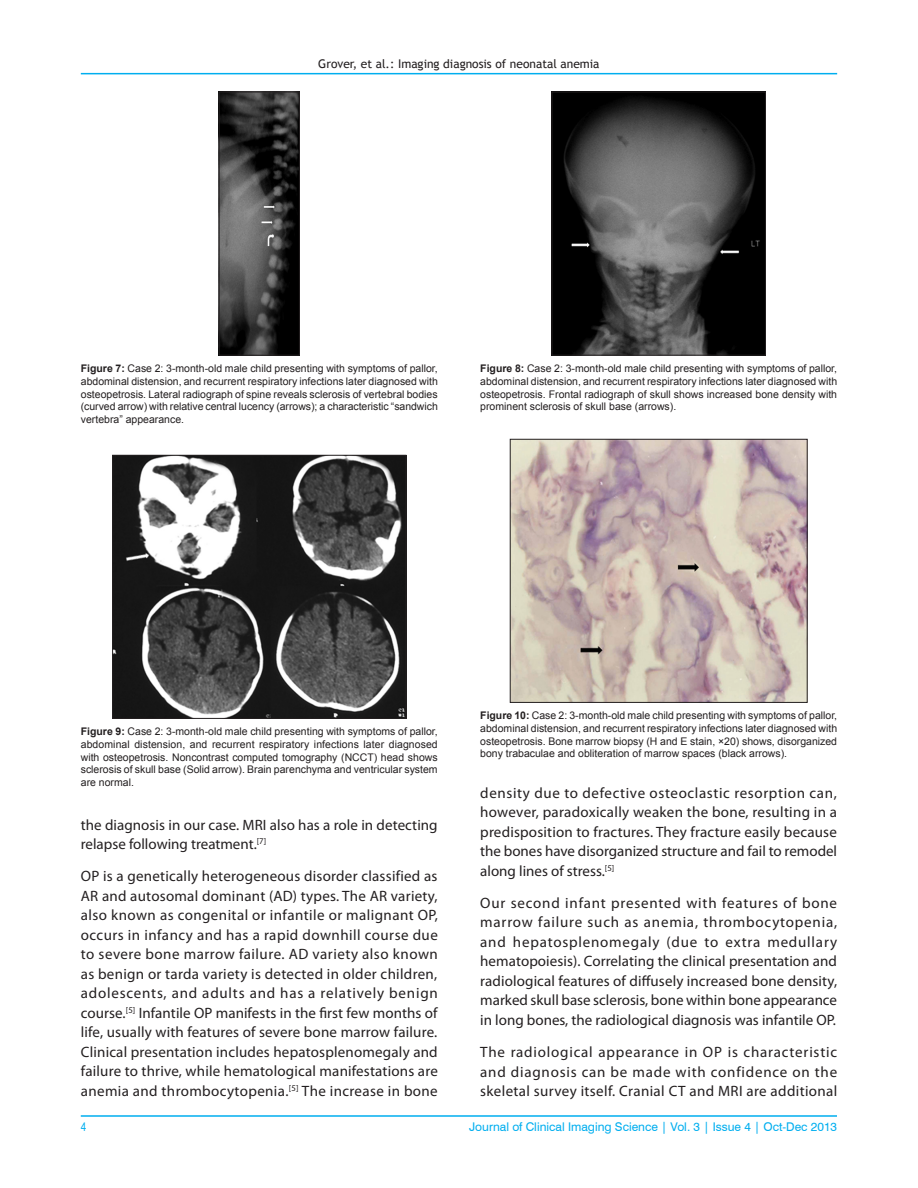
<style>
.page{position:relative;width:918px;height:1188px;background:#fff}
.page>*{position:absolute;margin:0;border:0;box-sizing:border-box;transform-origin:0 0}
.TX{font:15px/19.5px "Myriad Pro";letter-spacing:.005em;color:#231f20;text-align:justify}
.t1{font:12px "Swiss 721 BT";color:#00aeef}
.t2{font:12px "Trebuchet MS";color:#231f20}
.t3{font:condensed 12px "Helvetica";color:#00aeef}
.FGC{font:10.5px/12.8px "Arial";color:#231f20;text-align:justify}
.s1{font-weight:700}
</style>
<div class="page">
<hr style="left:81px;top:73px;width:756px;height:1px;background:#00aeef">
<hr style="left:81px;top:1116px;width:756px;height:1px;background:#00aeef">
<img style="left:221px;top:94px;width:77px;height:259px">
<div style="left:219px;top:92px;width:81px;height:263px;border:1px solid #231f20"></div>
<img style="left:554px;top:94px;width:210px;height:259px">
<div style="left:552px;top:92px;width:214px;height:263px;border:1px solid #231f20"></div>
<img style="left:114px;top:457px;width:290px;height:260px">
<div style="left:112px;top:455px;width:294px;height:264px;border:1px solid #231f20"></div>
<img style="left:512px;top:441px;width:293px;height:260px">
<div style="left:510px;top:439px;width:297px;height:264px;border:1px solid #231f20"></div>
<p class="t2" style="left:318px;top:57px;width:283px">Grover, et al.: Imaging diagnosis of neonatal anemia</p>
<p class="FGC" style="left:81px;top:362px;width:359px"><span class="s1">Figure 7:</span> Case 2: 3-month-old male child presenting with symptoms of pallor, abdominal distension, and recurrent respiratory infections later diagnosed with osteopetrosis. Lateral radiograph of spine reveals sclerosis of vertebral bodies (curved arrow) with relative central lucency (arrows); a characteristic “sandwich vertebra” appearance.</p>
<p class="FGC" style="left:480px;top:362px;width:359px"><span class="s1">Figure 8:</span> Case 2: 3-month-old male child presenting with symptoms of pallor, abdominal distension, and recurrent respiratory infections later diagnosed with osteopetrosis. Frontal radiograph of skull shows increased bone density with prominent sclerosis of skull base (arrows).</p>
<p class="FGC" style="left:81px;top:725px;width:358px"><span class="s1">Figure 9:</span> Case 2: 3-month-old male child presenting with symptoms of pallor, abdominal distension, and recurrent respiratory infections later diagnosed with osteopetrosis. Noncontrast computed tomography (NCCT) head shows sclerosis of skull base (Solid arrow). Brain parenchyma and ventricular system are normal.</p>
<p class="TX" style="left:81px;top:815px;width:358px">the diagnosis in our case. MRI also has a role in detecting relapse following treatment.<sup>[7]</sup></p>
<p class="TX" style="left:81px;top:866px;width:359px">OP is a genetically heterogeneous disorder classified as AR and autosomal dominant (AD) types. The AR variety, also known as congenital or infantile or malignant OP, occurs in infancy and has a rapid downhill course due to severe bone marrow failure. AD variety also known as benign or tarda variety is detected in older children, adolescents, and adults and has a relatively benign course.<sup>[5]</sup> Infantile OP manifests in the first few months of life, usually with features of severe bone marrow failure.<br>Clinical presentation includes hepatosplenomegaly and failure to thrive, while hematological manifestations are anemia and thrombocytopenia.<sup>[5]</sup> The increase in bone</p>
<p class="FGC" style="left:480px;top:709px;width:359px"><span class="s1">Figure 10:</span> Case 2: 3-month-old male child presenting with symptoms of pallor, abdominal distension, and recurrent respiratory infections later diagnosed with osteopetrosis. Bone marrow biopsy (H and E stain, ×20) shows, disorganized bony trabaculae and obliteration of marrow spaces (black arrows).</p>
<p class="TX" style="left:480px;top:783px;width:358px">density due to defective osteoclastic resorption can, however, paradoxically weaken the bone, resulting in a predisposition to fractures. They fracture easily because the bones have disorganized structure and fail to remodel along lines of stress.<sup>[5]</sup></p>
<p class="TX" style="left:480px;top:893px;width:358px">Our second infant presented with features of bone marrow failure such as anemia, thrombocytopenia, and hepatosplenomegaly (due to extra medullary hematopoiesis). Correlating the clinical presentation and radiological features of diffusely increased bone density, marked skull base sclerosis, bone within bone appearance in long bones, the radiological diagnosis was infantile OP.</p>
<p class="TX" style="left:480px;top:1042px;width:359px">The radiological appearance in OP is characteristic and diagnosis can be made with confidence on the skeletal survey itself. Cranial CT and MRI are additional</p>
<p class="t3" style="left:81px;top:1119px;width:7px">4</p>
<p class="t1" style="left:469px;top:1119px;width:370px">Journal of Clinical Imaging Science | Vol. 3 | Issue 4 | Oct-Dec 2013</p>
</div>
